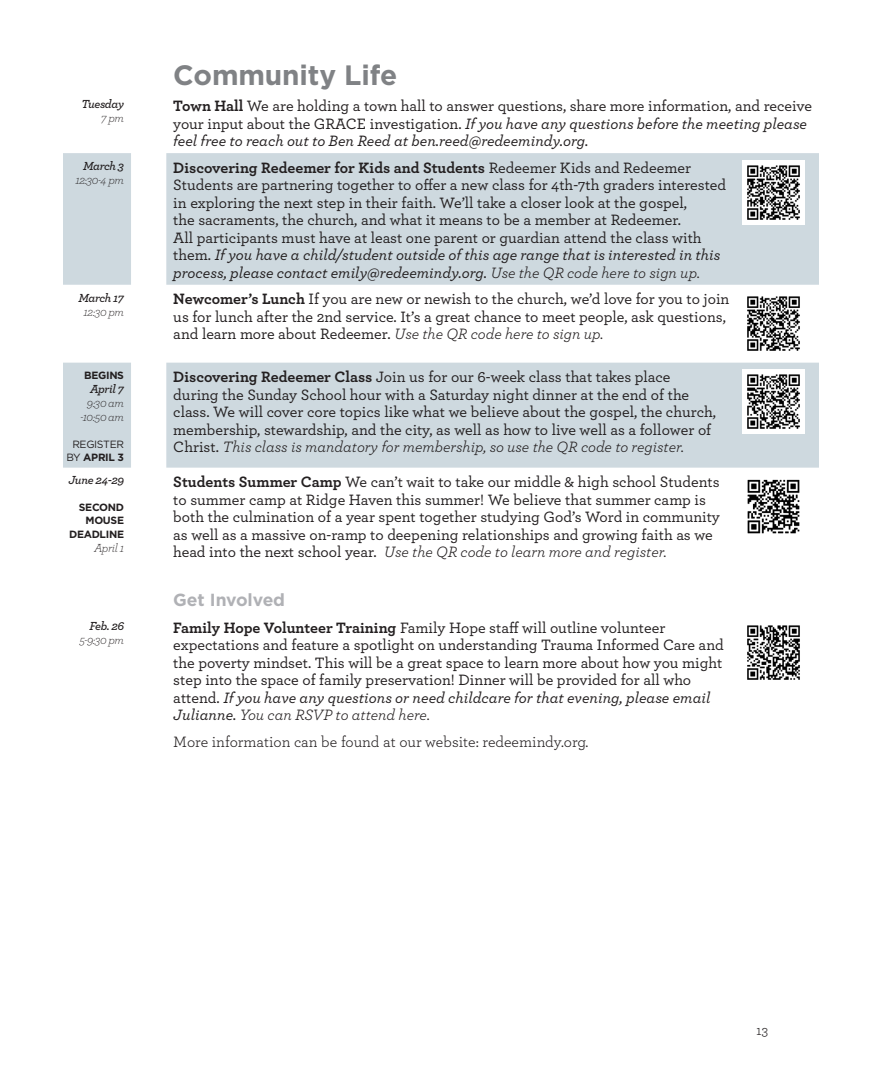
<style>
.page{position:relative;width:882px;height:1071px;background:#fff}
.page>*{position:absolute;margin:0;border:0;box-sizing:border-box;transform-origin:0 0}
.t1{font:700 28px "Gotham";letter-spacing:-.005em;color:#808285}
.Mini_Head_1{font:700 17.5px "Gotham";letter-spacing:-.005em;color:#b0b1b5}
.CommLife_Info{font:500 15.75px/17.5px "Archer";color:#231f20}
.Explanations{font:15.75px "Archer";color:#231f20}
.t2{font:14px "Archer";color:#231f20}
.CommLife_Time{font:italic 300 12.25px "Archer";letter-spacing:-.03em;color:#231f20}
.CommLife_Date{font:italic 600 12.25px "Archer";letter-spacing:-.03em;color:#231f20}
.CommLife_Date-2{font:700 10.5px/12.6px "Gotham";letter-spacing:-.03em;color:#231f20;text-align:right}
.CommLife_Time-2{font:10.5px/12.6px "Gotham";letter-spacing:-.03em;color:#231f20;text-align:center}
.s1{font-weight:700}
.s2{font-style:italic}
.s3{font-weight:400;font-style:italic}
</style>
<div class="page">
<svg style="left:63px;top:153px;width:756px;height:315px;fill:#ced9df"></svg>
<img style="left:742px;top:160px;width:63px;height:64px">
<img style="left:742px;top:292px;width:63px;height:64px">
<img style="left:742px;top:370px;width:63px;height:64px">
<img style="left:747px;top:479px;width:53px;height:55px">
<img style="left:747px;top:625px;width:53px;height:55px">
<p class="t1" style="left:173px;top:57px;width:225px">Community Life</p>
<p class="CommLife_Date" style="left:81px;top:95px;width:44px">Tuesday</p>
<p class="CommLife_Time" style="left:101px;top:110px;width:24px">7 pm</p>
<p class="CommLife_Info" style="left:173px;top:96px;width:640px"><span class="s1">Town Hall</span> We are holding a town hall to answer questions, share more information, and receive your input about the GRACE investigation. <span class="s2">If you have any questions before the meeting please feel free to reach out to Ben Reed at ben.reed@redeemindy.org.</span></p>
<p class="CommLife_Date" style="left:83px;top:157px;width:42px">March 3</p>
<p class="CommLife_Time" style="left:75px;top:172px;width:50px">12:30-4 pm</p>
<p class="CommLife_Info" style="left:173px;top:158px;width:554px"><span class="s1">Discovering Redeemer for Kids and Students</span> Redeemer Kids and Redeemer Students are partnering together to offer a new class for 4th-7th graders interested in exploring the next step in their faith. We’ll take a closer look at the gospel,<br>the sacraments, the church, and what it means to be a member at Redeemer.<br>All participants must have at least one parent or guardian attend the class with them. <span class="s2">If you have a child/student outside of this age range that is interested in this process, please contact emily@redeemindy.org.</span> <span class="s3">Use the QR code here to sign up.</span></p>
<p class="CommLife_Date" style="left:78px;top:288px;width:47px">March 17</p>
<p class="CommLife_Time" style="left:84px;top:303px;width:42px">12:30 pm</p>
<p class="CommLife_Info" style="left:173px;top:289px;width:558px"><span class="s1">Newcomer’s Lunch</span> If you are new or newish to the church, we’d love for you to join</p>
<p class="CommLife_Info" style="left:173px;top:307px;width:554px">us for lunch after the 2nd service. It’s a great chance to meet people, ask questions,</p>
<p class="CommLife_Info" style="left:173px;top:324px;width:432px">and learn more about Redeemer. <span class="s3">Use the QR code here to sign up.</span></p>
<p class="CommLife_Date-2" style="left:84px;top:369px;width:41px">BEGINS</p>
<p class="CommLife_Date" style="left:90px;top:380px;width:35px">April 7</p>
<p class="CommLife_Time" style="left:87px;top:395px;width:39px">9:30 am</p>
<p class="CommLife_Time" style="left:80px;top:409px;width:45px">-10:50 am</p>
<p class="CommLife_Time-2" style="left:66px;top:438px;width:59px">REGISTER<br>BY <span class="s1">APRIL 3</span></p>
<p class="CommLife_Info" style="left:173px;top:367px;width:544px"><span class="s1">Discovering Redeemer Class</span> Join us for our 6-week class that takes place during the Sunday School hour with a Saturday night dinner at the end of the class. We will cover core topics like what we believe about the gospel, the church, membership, stewardship, and the city, as well as how to live well as a follower of Christ. <span class="s3">This class is mandatory for membership, so use the QR code to register.</span></p>
<p class="CommLife_Date" style="left:68px;top:471px;width:57px">June 24-29</p>
<p class="CommLife_Date-2" style="left:79px;top:501px;width:47px">SECOND<br>MOUSE</p>
<p class="CommLife_Date-2" style="left:69px;top:528px;width:56px">DEADLINE</p>
<p class="CommLife_Time" style="left:94px;top:539px;width:31px">April 1</p>
<p class="CommLife_Info" style="left:173px;top:472px;width:548px"><span class="s1">Students Summer Camp</span> We can’t wait to take our middle &amp; high school Students to summer camp at Ridge Haven this summer! We believe that summer camp is both the culmination of a year spent together studying God’s Word in community as well as a massive on-ramp to deepening relationships and growing faith as we head into the next school year. <span class="s3">Use the QR code to learn more and register.</span></p>
<p class="Mini_Head_1" style="left:173px;top:588px;width:113px">Get Involved</p>
<p class="CommLife_Date" style="left:89px;top:617px;width:36px">Feb. 26</p>
<p class="CommLife_Time" style="left:79px;top:632px;width:46px">5-9:30 pm</p>
<p class="CommLife_Info" style="left:173px;top:618px;width:552px"><span class="s1">Family Hope Volunteer Training</span> Family Hope staff will outline volunteer expectations and feature a spotlight on understanding Trauma Informed Care and the poverty mindset. This will be a great space to learn more about how you might step into the space of family preservation! Dinner will be provided for all who attend. <span class="s2">If you have any questions or need childcare for that evening, please email Julianne.</span> <span class="s3">You can RSVP to attend here.</span></p>
<p class="Explanations" style="left:173px;top:731px;width:417px">More information can be found at our website: redeemindy.org.</p>
<p class="t2" style="left:756px;top:1021px;width:14px">13</p>
</div>
